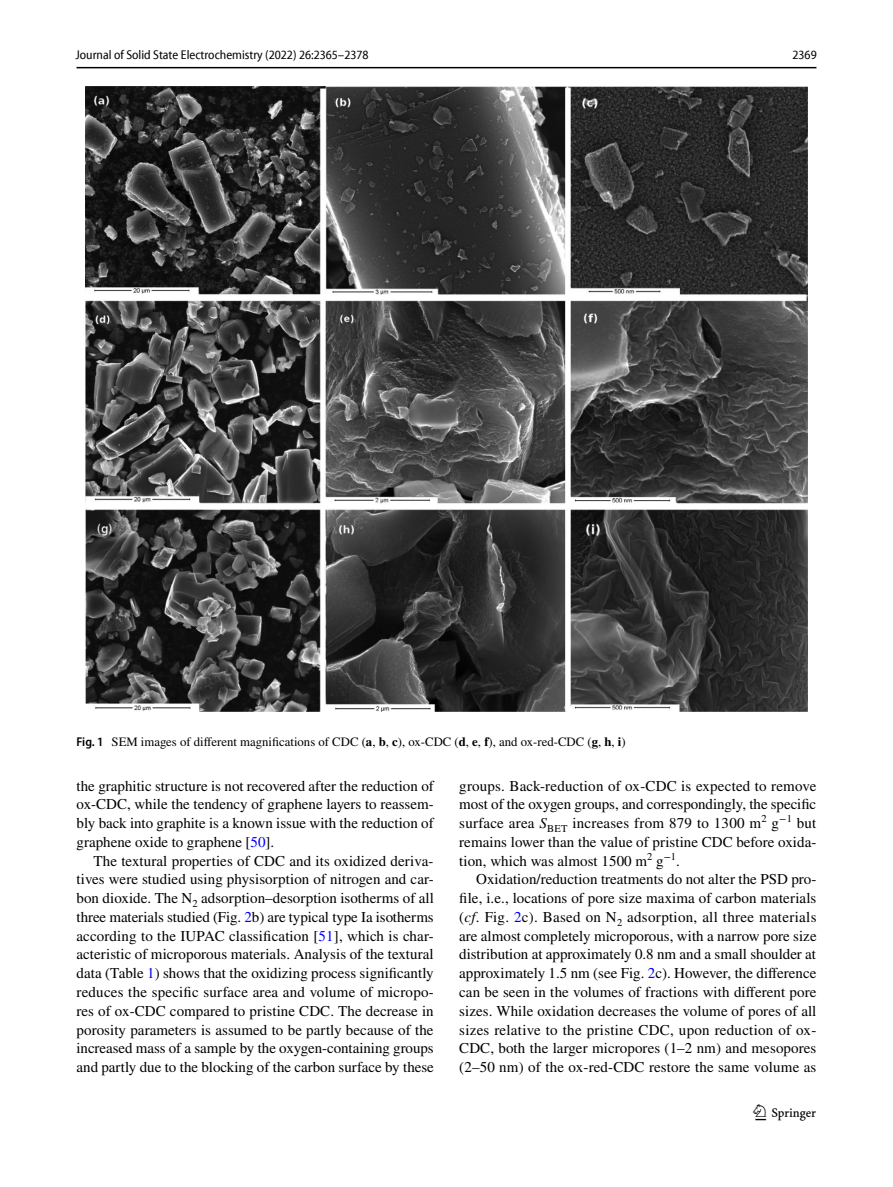
<style>
.page{position:relative;width:893px;height:1187px;background:#fff}
.page>*{position:absolute;margin:0;border:0;box-sizing:border-box;transform-origin:0 0}
.t1{font:22.5px "Springnew Regular 3";color:#000}
.t2{font:15px/18.8px "STIX";color:#000;text-align:justify}
.t3{font:12.75px "STIX";color:#000}
.t4{font:semi-condensed 12.75px "Myriad Pro Unic";color:#000}
.s1{font-family:"Myriad Pro";font-weight:600;font-stretch:semi-condensed}
.s2{font-weight:700}
.s3{color:#00f}
.s4{font-style:italic}
</style>
<div class="page">
<hr style="left:77px;top:67px;width:739px;height:1px;background:#000">
<img style="left:85px;top:87px;width:723px;height:624px">
<p class="t4" style="left:76px;top:50px;width:294px">Journal of Solid State Electrochemistry (2022) 26:2365–2378</p>
<p class="t4" style="left:792px;top:50px;width:26px">2369</p>
<p class="t3" style="left:77px;top:733px;width:551px"><span class="s1">Fig. 1</span> SEM images of different magnifications of CDC (<span class="s2">a</span>, <span class="s2">b</span>, <span class="s2">c</span>), ox-CDC (<span class="s2">d</span>, <span class="s2">e</span>, <span class="s2">f</span>), and ox-red-CDC (<span class="s2">g</span>, <span class="s2">h</span>, <span class="s2">i</span>)</p>
<p class="t2" style="left:77px;top:777px;width:359px">the graphitic structure is not recovered after the reduction of ox-CDC, while the tendency of graphene layers to reassem&shy;bly back into graphite is a known issue with the reduction of graphene oxide to graphene [<span class="s3">50</span>].</p>
<p class="t2" style="left:77px;top:852px;width:359px;text-indent:17px">The textural properties of CDC and its oxidized deriva&shy;tives were studied using physisorption of nitrogen and car&shy;bon dioxide. The N<sub>2</sub> adsorption–desorption isotherms of all three materials studied (Fig. <span class="s3">2</span>b) are typical type Ia isotherms according to the IUPAC classification [<span class="s3">51</span>], which is char&shy;acteristic of microporous materials. Analysis of the textural data (Table <span class="s3">1</span>) shows that the oxidizing process significantly reduces the specific surface area and volume of micropo&shy;res of ox-CDC compared to pristine CDC. The decrease in porosity parameters is assumed to be partly because of the increased mass of a sample by the oxygen-containing groups and partly due to the blocking of the carbon surface by these</p>
<p class="t2" style="left:459px;top:777px;width:359px">groups. Back-reduction of ox-CDC is expected to remove most of the oxygen groups, and correspondingly, the specific surface area <span class="s4">S</span><sub>BET</sub> increases from 879 to 1300 m<sup>2</sup> g<sup>−1</sup> but remains lower than the value of pristine CDC before oxida&shy;tion, which was almost 1500 m<sup>2</sup> g<sup>−1</sup>.</p>
<p class="t2" style="left:459px;top:871px;width:359px;text-indent:17px">Oxidation/reduction treatments do not alter the PSD pro&shy;file, i.e., locations of pore size maxima of carbon materials (<span class="s4">cf</span>. Fig. <span class="s3">2</span>c). Based on N<sub>2</sub> adsorption, all three materials are almost completely microporous, with a narrow pore size distribution at approximately 0.8 nm and a small shoulder at approximately 1.5 nm (see Fig. <span class="s3">2</span>c). However, the difference can be seen in the volumes of fractions with different pore sizes. While oxidation decreases the volume of pores of all sizes relative to the pristine CDC, upon reduction of ox-CDC, both the larger micropores (1–2 nm) and mesopores (2–50 nm) of the ox-red-CDC restore the same volume as</p>
<h1 class="t1" style="left:755px;top:1104px;width:62px">1 3</h1>
</div>
